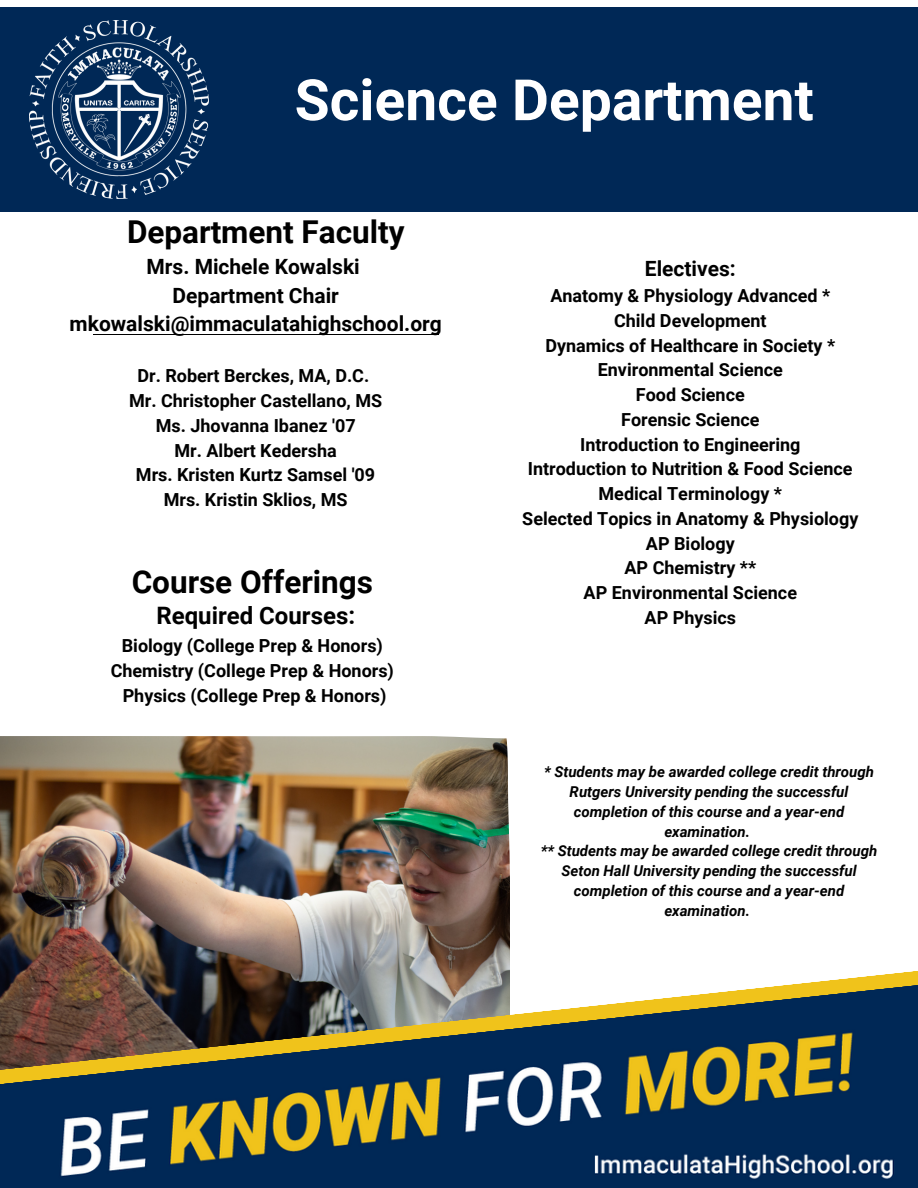
<style>
.page{position:relative;width:918px;height:1188px;background:#fff}
.page>*{position:absolute;margin:0;border:0;box-sizing:border-box;transform-origin:0 0}
.t1{font:700 57px "Roboto";color:#fff}
.t2{font:700 31.5px "Roboto";color:#000}
.t3{font:700 24px "Roboto";color:#000}
.t4{font:700 21px/28.2px "Roboto";color:#000;text-align:center}
.t5{font:700 18px/24.8px "Roboto";color:#000;text-align:center}
.t6{font:italic 700 15px/19.8px "Roboto";color:#000;text-align:center}
</style>
<div class="page">
<img style="left:0;top:736px;width:510px;height:229px">
<div style="left:0;top:7px;width:918px;height:205px;background:#002856"></div>
<hr style="left:93px;top:334px;width:346px;height:1px;background:#000">
<img style="left:0;top:1089px;width:918px;height:99px">
<svg style="left:0;top:965px;width:918px;height:124px;background:#65675a"></svg>
<img style="left:30px;top:20px;width:179px;height:178px">
<h1 class="t1" style="left:295px;top:67px;width:521px">Science Department</h1>
<h2 class="t2" style="left:127px;top:214px;width:279px">Department Faculty</h2>
<p class="t4" style="left:70px;top:253px;width:374px">Mrs. Michele Kowalski<br>Department Chair mkowalski@immaculatahighschool.org</p>
<p class="t5" style="left:129px;top:364px;width:255px">Dr. Robert Berckes, MA, D.C.<br>Mr. Christopher Castellano, MS<br>Ms. Jhovanna Ibanez '07<br>Mr. Albert Kedersha<br>Mrs. Kristen Kurtz Samsel '09<br>Mrs. Kristin Sklios, MS</p>
<h2 class="t2" style="left:132px;top:564px;width:243px">Course Offerings</h2>
<p class="t4" style="left:645px;top:255px;width:92px">Electives:</p>
<p class="t5" style="left:522px;top:284px;width:338px">Anatomy &amp; Physiology Advanced *<br>Child Development<br>Dynamics of Healthcare in Society *<br>Environmental Science<br>Food Science<br>Forensic Science<br>Introduction to Engineering<br>Introduction to Nutrition &amp; Food Science<br>Medical Terminology *<br>Selected Topics in Anatomy &amp; Physiology<br>AP Biology<br>AP Chemistry **<br>AP Environmental Science</p>
<h3 class="t3" style="left:156px;top:601px;width:200px">Required Courses:</h3>
<p class="t5" style="left:645px;top:605px;width:93px">AP Physics</p>
<p class="t5" style="left:111px;top:634px;width:285px">Biology (College Prep &amp; Honors)<br>Chemistry (College Prep &amp; Honors)<br>Physics (College Prep &amp; Honors)</p>
<p class="t6" style="left:541px;top:762px;width:338px">* Students may be awarded college credit through Rutgers University pending the successful completion of this course and a year-end examination.<br>** Students may be awarded college credit through Seton Hall University pending the successful completion of this course and a year-end examination.</p>
</div>
